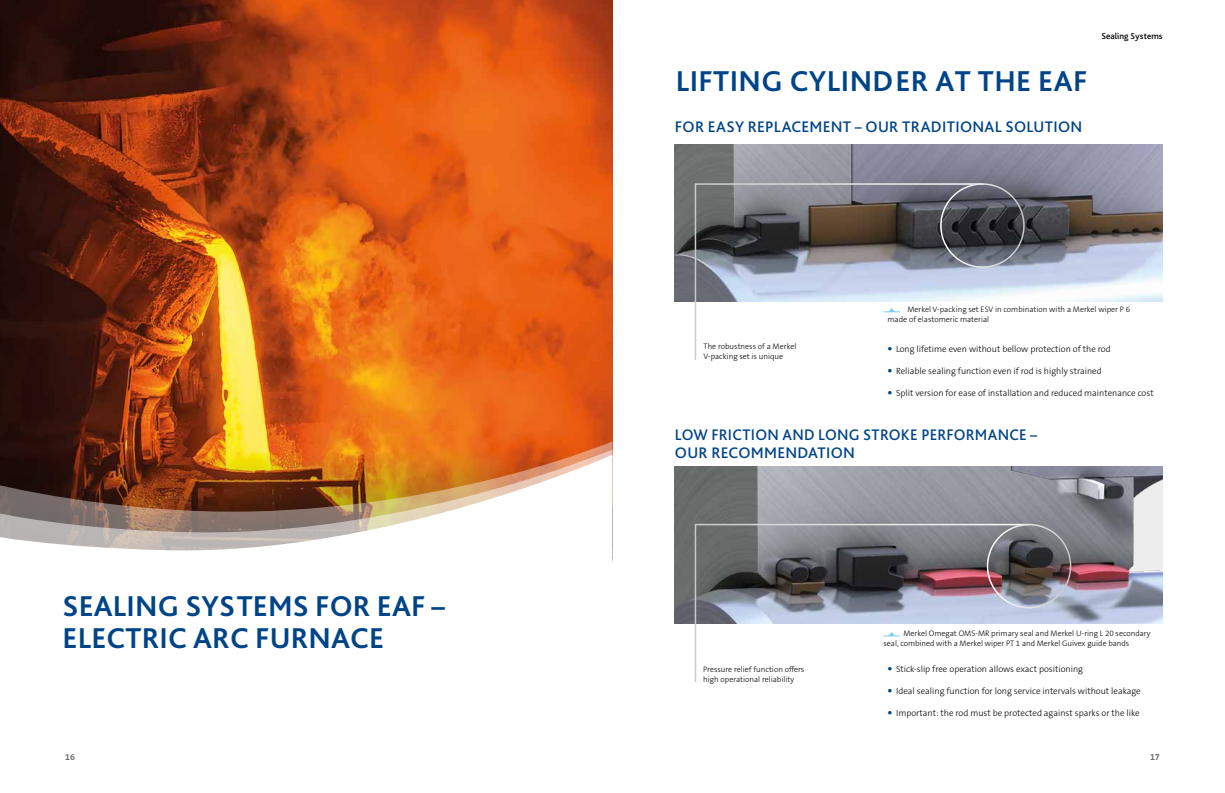
<style>
.page{position:relative;width:1225px;height:793px;background:#fff}
.page>*{position:absolute;margin:0;border:0;box-sizing:border-box;transform-origin:0 0}
.t1{font:700 30px/32px "Bliss Pro";letter-spacing:.005em;color:#048}
.t2{font:500 16px/18px "Bliss Pro";letter-spacing:.015em;color:#048}
.t3{font:300 9px "The Sans B W3";color:#000}
.t4{font:500 9px "Bliss Pro";color:#000}
.t5{font:700 9px "The Sans B W7";color:#706f6f}
.t6{font:300 8px/10px "The Sans B W3";color:#000}
</style>
<div class="page">
<img style="left:0;top:0;width:612px;height:438px">
<svg style="left:0;top:438px;width:612px;height:3px;background:#bc5a16"></svg>
<img style="left:0;top:441px;width:612px;height:8px">
<svg style="left:0;top:449px;width:612px;height:5px;background:#bc611a"></svg>
<img style="left:0;top:454px;width:612px;height:97px">
<img style="left:675px;top:466px;width:487px;height:157px">
<svg style="left:694px;top:523px;width:335px;height:159px"></svg>
<div style="left:986px;top:523px;width:85px;height:85px;border:2px solid #fff;border-radius:50%"></div>
<img style="left:675px;top:144px;width:487px;height:157px">
<svg style="left:883px;top:632px;width:17px;height:4px"></svg>
<svg style="left:694px;top:182px;width:290px;height:178px"></svg>
<div style="left:940px;top:183px;width:84px;height:85px;border:2px solid #fff;border-radius:50%"></div>
<h1 class="t1" style="left:675px;top:64px;width:413px">LIFTING CYLINDER AT THE EAF</h1>
<h2 class="t2" style="left:675px;top:117px;width:409px">FOR EASY REPLACEMENT – OUR TRADITIONAL SOLUTION</h2>
<p class="t4" style="left:1101px;top:30px;width:63px">Sealing Systems</p>
<p class="t6" style="left:703px;top:341px;width:94px">The robustness of a Merkel<br>V-packing set is unique</p>
<p class="t6" style="left:887px;top:304px;width:244px;text-indent:20px">Merkel V-packing set ESV in combination with a Merkel wiper P 6 made of elastomeric material</p>
<p class="t3" style="left:896px;top:343px;width:216px">Long lifetime even without bellow protection of the rod</p>
<p class="t3" style="left:896px;top:365px;width:207px">Reliable sealing function even if rod is highly strained</p>
<p class="t3" style="left:896px;top:387px;width:259px">Split version for ease of installation and reduced maintenance cost</p>
<h1 class="t1" style="left:63px;top:589px;width:384px">SEALING SYSTEMS FOR EAF –<br>ELECTRIC ARC FURNACE</h1>
<h2 class="t2" style="left:675px;top:425px;width:364px">LOW FRICTION AND LONG STROKE PERFORMANCE –<br>OUR RECOMMENDATION</h2>
<p class="t6" style="left:703px;top:663px;width:103px">Pressure relief function offers high operational reliability</p>
<p class="t6" style="left:883px;top:628px;width:268px;text-indent:20px">Merkel Omegat OMS-MR primary seal and Merkel U-ring L 20 secondary seal, combined with a Merkel wiper PT 1 and Merkel Guivex guide bands</p>
<p class="t3" style="left:896px;top:662px;width:188px">Stick-slip free operation allows exact positioning</p>
<p class="t3" style="left:896px;top:684px;width:246px">Ideal sealing function for long service intervals without leakage</p>
<p class="t3" style="left:896px;top:706px;width:245px">Important: the rod must be protected against sparks or the like</p>
<p class="t5" style="left:65px;top:750px;width:11px">16</p>
<p class="t5" style="left:1150px;top:750px;width:11px">17</p>
</div>
